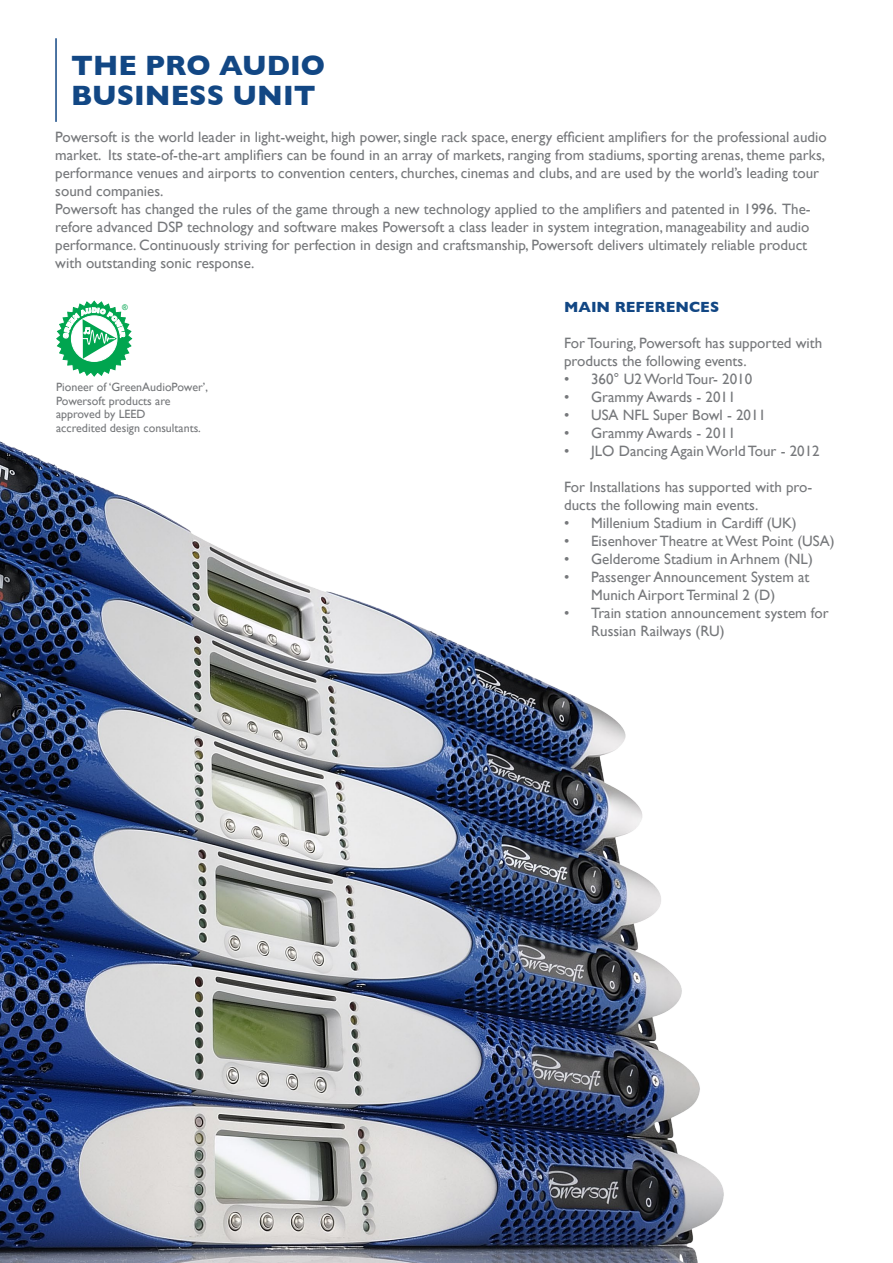
<style>
.page{position:relative;width:893px;height:1263px;background:#fff}
.page>*{position:absolute;margin:0;border:0;box-sizing:border-box;transform-origin:0 0}
.t1{font:700 28.5px "Gill Sans";color:#124784}
.t2{font:15px/18px "Gill Sans";color:#76787b}
.t3{font:700 15px "Gill Sans";color:#124784}
.t4{font:12px "Gill Sans";color:#76787b}
.t5{font:7.65px "Arial";color:#00a54f}
</style>
<div class="page">
<img style="left:0;top:441px;width:724px;height:822px">
<hr style="left:55px;top:38px;width:2px;height:84px;background:#124784">
<svg style="left:57px;top:301px;width:75px;height:75px"></svg>
<p class="t1" style="left:71px;top:49px;width:255px">THE PRO AUDIO</p>
<p class="t1" style="left:71px;top:79px;width:246px">BUSINESS UNIT</p>
<p class="t2" style="left:55px;top:128px;width:773px">Powersoft is the world leader in light-weight, high power, single rack space, energy efficient amplifiers for the professional audio market. Its state-of-the-art amplifiers can be found in an array of markets, ranging from stadiums, sporting arenas, theme parks, performance venues and airports to convention centers, churches, cinemas and clubs, and are used by the world’s leading tour sound companies.</p>
<p class="t2" style="left:55px;top:200px;width:757px">Powersoft has changed the rules of the game through a new technology applied to the amplifiers and patented in 1996. The&shy;refore advanced DSP technology and software makes Powersoft a class leader in system integration, manageability and audio performance. Continuously striving for perfection in design and craftsmanship, Powersoft delivers ultimately reliable product with outstanding sonic response.</p>
<p class="t5" style="left:122px;top:303px;width:7px">®</p>
<p class="t3" style="left:564px;top:298px;width:157px">MAIN REFERENCES</p>
<p class="t2" style="left:564px;top:333px;width:260px">For Touring, Powersoft has supported with products the following events.</p>
<p class="t2" style="left:564px;top:369px;width:190px">• 360° U2 World Tour- 2010</p>
<p class="t2" style="left:564px;top:387px;width:173px">• Grammy Awards - 2011</p>
<p class="t2" style="left:564px;top:405px;width:203px">• USA NFL Super Bowl - 2011</p>
<p class="t2" style="left:564px;top:423px;width:173px">• Grammy Awards - 2011</p>
<p class="t2" style="left:564px;top:441px;width:257px">• JLO Dancing Again World Tour - 2012</p>
<p class="t2" style="left:564px;top:477px;width:250px">For Installations has supported with pro&shy;ducts the following main events.</p>
<p class="t2" style="left:564px;top:513px;width:234px">• Millenium Stadium in Cardiff (UK)</p>
<p class="t2" style="left:564px;top:531px;width:272px">• Eisenhover Theatre at West Point (USA)</p>
<p class="t2" style="left:564px;top:549px;width:250px">• Gelderome Stadium in Arhnem (NL)</p>
<p class="t2" style="left:564px;top:567px;width:247px">• Passenger Announcement System at</p>
<p class="t2" style="left:591px;top:585px;width:186px">Munich Airport Terminal 2 (D)</p>
<p class="t2" style="left:564px;top:603px;width:266px">• Train station announcement system for</p>
<p class="t2" style="left:591px;top:621px;width:135px">Russian Railways (RU)</p>
<p class="t4" style="left:56px;top:380px;width:154px">Pioneer of ‘GreenAudioPower’,</p>
<p class="t4" style="left:56px;top:394px;width:116px">Powersoft products are</p>
<p class="t4" style="left:56px;top:407px;width:91px">approved by LEED</p>
<p class="t4" style="left:56px;top:421px;width:146px">accredited design consultants.</p>
</div>
